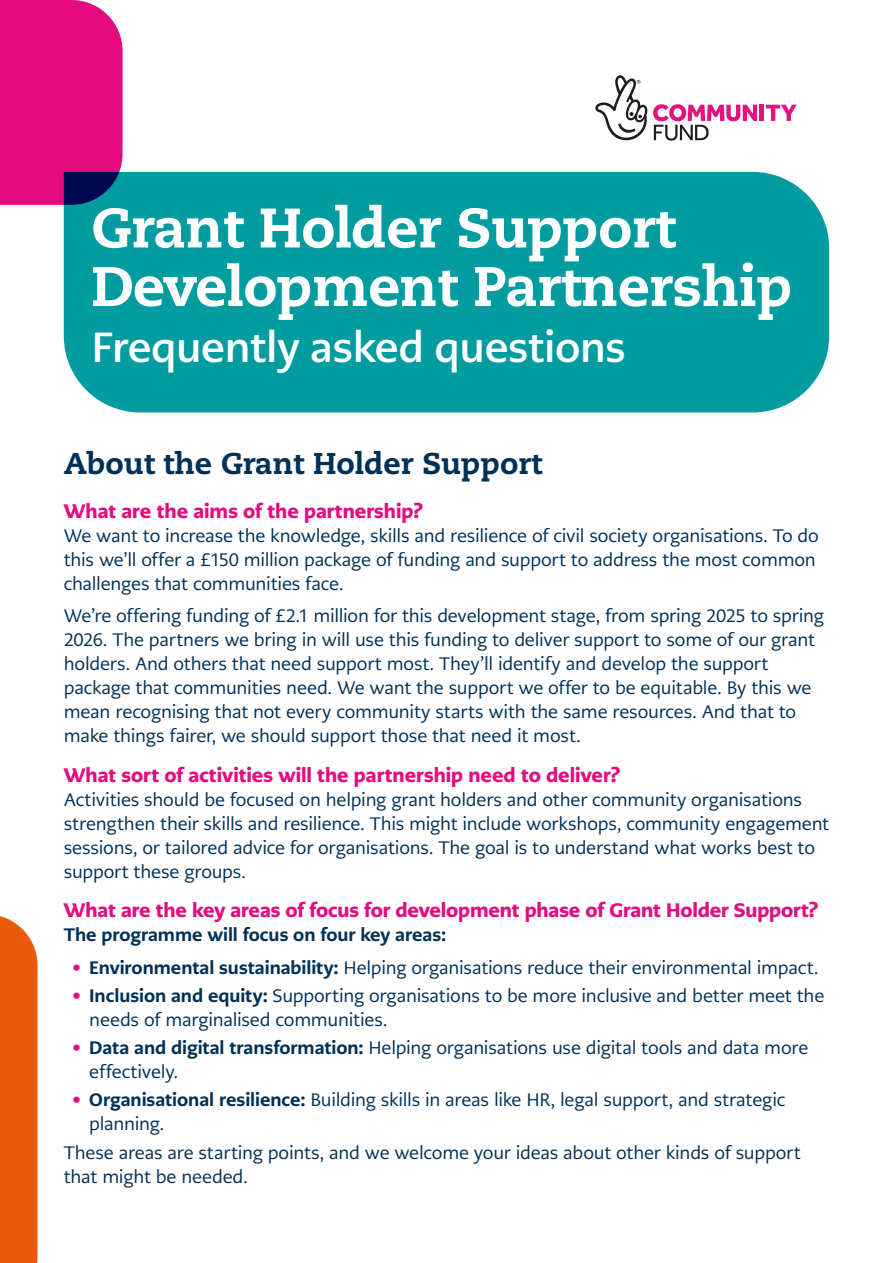
<style>
.page{position:relative;width:893px;height:1263px;background:#fff}
.page>*{position:absolute;margin:0;border:0;box-sizing:border-box;transform-origin:0 0}
.H1{font:800 55.5px/58.5px "Caecilia LT Pro 85";letter-spacing:-.01em;color:#fff}
.H1-2{font:700 42px "PMN Caecilia Sans Text";letter-spacing:-.01em;color:#fff}
.H2{font:800 30px "Caecilia LT Pro 85";color:#003056}
.Body__P__Question{font:900 19.5px "PMN Caecilia Sans Text";letter-spacing:-.005em;color:#e50b7e}
.Body__P{font:18px/24px "PMN Caecilia Sans Text";letter-spacing:-.015em;color:#003056}
.Body__P-2{font:800 18px "PMN Caecilia Sans Text";letter-spacing:-.005em;color:#003056}
.s1{font-weight:700;color:#e50b7e}
.s2{font-weight:800}
</style>
<div class="page">
<hr style="left:760px;top:105px;width:4px;height:16px;background:#e4117e">
<svg style="left:766px;top:105px;width:31px;height:16px"></svg>
<svg style="left:595px;top:75px;width:162px;height:66px"></svg>
<div style="left:0;top:0;width:123px;height:205px;background:#e50b7e"></div>
<div style="left:64px;top:172px;width:765px;height:240px;background:#009ca0"></div>
<div style="left:0;top:916px;width:38px;height:347px;background:#ea5b0c"></div>
<h1 class="H1" style="left:91px;top:197px;width:703px">Grant Holder Support<br>Development Partnership</h1>
<h1 class="H1-2" style="left:91px;top:320px;width:536px">Frequently asked questions</h1>
<h2 class="H2" style="left:64px;top:442px;width:480px">About the Grant Holder Support</h2>
<p class="Body__P__Question" style="left:64px;top:497px;width:361px">What are the aims of the partnership?</p>
<p class="Body__P" style="left:64px;top:523px;width:757px">We want to increase the knowledge, skills and resilience of civil society organisations. To do this we’ll offer a £150 million package of funding and support to address the most common challenges that communities face.</p>
<p class="Body__P" style="left:64px;top:604px;width:762px">We’re offering funding of £2.1 million for this development stage, from spring 2025 to spring 2026. The partners we bring in will use this funding to deliver support to some of our grant holders. And others that need support most. They’ll identify and develop the support package that communities need. We want the support we offer to be equitable. By this we mean recognising that not every community starts with the same resources. And that to make things fairer, we should support those that need it most.</p>
<p class="Body__P__Question" style="left:64px;top:761px;width:558px">What sort of activities will the partnership need to deliver?</p>
<p class="Body__P" style="left:64px;top:787px;width:767px">Activities should be focused on helping grant holders and other community organisations strengthen their skills and resilience. This might include workshops, community engagement sessions, or tailored advice for organisations. The goal is to understand what works best to support these groups.</p>
<p class="Body__P__Question" style="left:64px;top:897px;width:756px">What are the key areas of focus for development phase of Grant Holder Support?</p>
<p class="Body__P-2" style="left:64px;top:923px;width:384px">The programme will focus on four key areas:</p>
<p class="Body__P" style="left:72px;top:955px;width:748px"><span class="s1">•</span> <span class="s2">Environmental sustainability:</span> Helping organisations reduce their environmental impact.</p>
<p class="Body__P" style="left:89px;top:983px;width:736px;text-indent:-17px"><span class="s1">•</span> <span class="s2">Inclusion and equity:</span> Supporting organisations to be more inclusive and better meet the needs of marginalised communities.</p>
<p class="Body__P" style="left:89px;top:1036px;width:721px;text-indent:-17px"><span class="s1">•</span> <span class="s2">Data and digital transformation:</span> Helping organisations use digital tools and data more effectively.</p>
<p class="Body__P" style="left:89px;top:1088px;width:697px;text-indent:-17px"><span class="s1">•</span> <span class="s2">Organisational resilience:</span> Building skills in areas like HR, legal support, and strategic planning.</p>
<p class="Body__P" style="left:64px;top:1140px;width:738px">These areas are starting points, and we welcome your ideas about other kinds of support that might be needed.</p>
</div>
